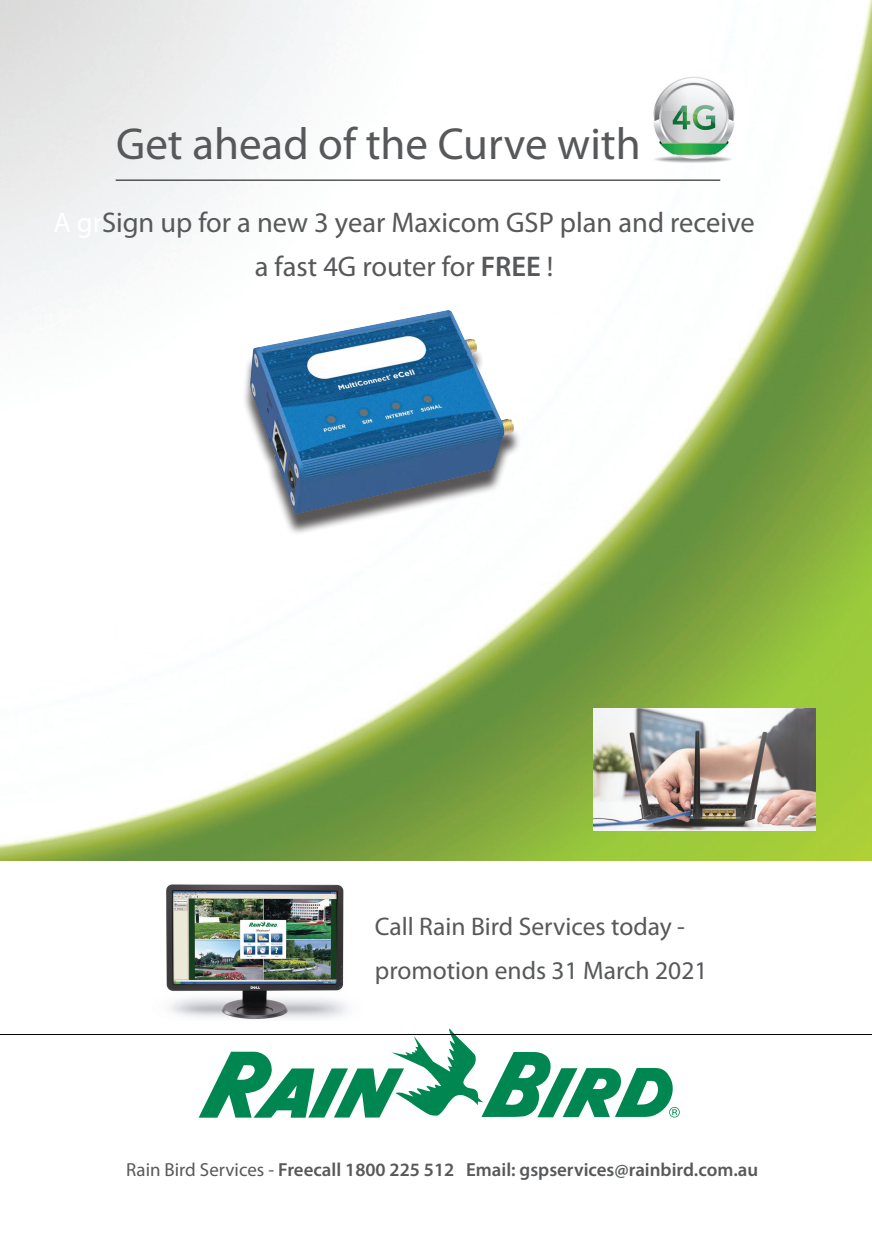
<style>
.page{position:relative;width:872px;height:1242px;background:#fff}
.page>*{position:absolute;margin:0;border:0;box-sizing:border-box;transform-origin:0 0}
.t1{font:45px "Myriad Pro";color:#57585a}
.t2{font:28.5px/43.5px "Myriad Pro";color:#57585a;text-align:center}
.t3{font:25.5px/43.5px "Myriad Pro";color:#57585a}
.t4{font:600 18.9px "Myriad Pro";color:#57585a}
.s1{color:#fff}
.s2{font-weight:600}
.s3{font-weight:400}
</style>
<div class="page">
<svg style="left:199px;top:1028px;width:480px;height:89px"></svg>
<hr style="left:0;top:1034px;width:872px;height:1px;background:#040503">
<img style="left:0;top:0;width:872px;height:860px">
<img style="left:641px;top:74px;width:103px;height:90px">
<div style="left:242px;top:317px;width:279px;height:218px;background:#231f20;opacity:.75"></div>
<img style="left:250px;top:310px;width:264px;height:204px">
<hr style="left:116px;top:180px;width:604px;height:1px;background:#040503">
<img style="left:593px;top:709px;width:222px;height:121px">
<img style="left:166px;top:884px;width:182px;height:135px">
<h1 class="t1" style="left:116px;top:116px;width:526px">Get ahead of the Curve with</h1>
<h2 class="t2" style="left:53px;top:201px;width:703px"><span class="s1">A gr</span>Sign up for a new 3 year Maxicom GSP plan and receive a fast 4G router for <span class="s2">FREE</span> !</h2>
<h3 class="t3" style="left:375px;top:904px;width:334px">Call Rain Bird Services today - promotion ends 31 March 2021</h3>
<p class="t4" style="left:126px;top:1157px;width:633px"><span class="s3">Rain Bird Services -</span> Freecall 1800 225 512 Email: gspservices@rainbird.com.au</p>
</div>
